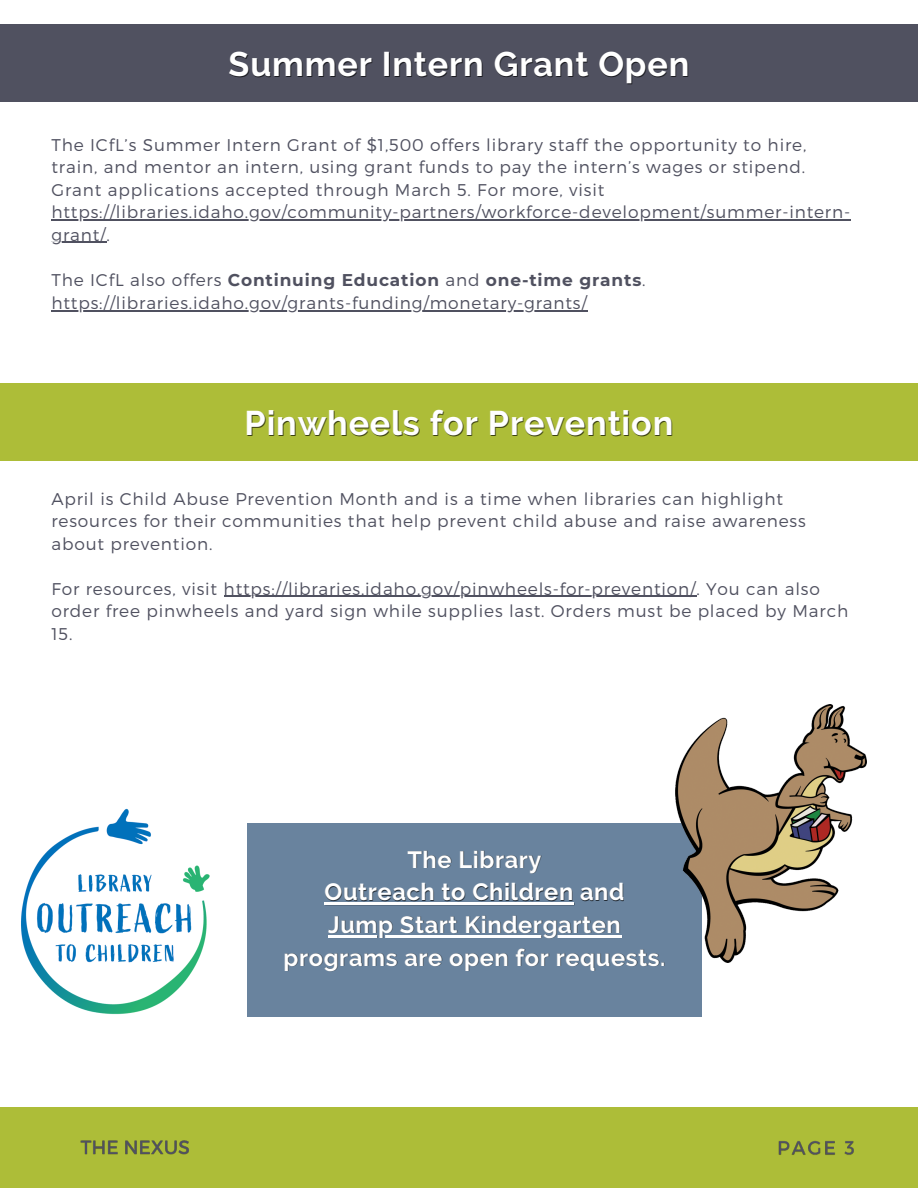
<style>
.page{position:relative;width:918px;height:1188px;background:#fff}
.page>*{position:absolute;margin:0;border:0;box-sizing:border-box;transform-origin:0 0}
.t1{font:700 34.05px "Raleway";letter-spacing:.025em;color:#fff}
.t2{font:700 23.7px/32.7px "Raleway";letter-spacing:.025em;color:#fff;text-align:center}
.t3{font:300 16.95px/22.5px "Montserrat";letter-spacing:.05em;color:#505160}
.s1{font-weight:700}
.s2{color:rgb(0 0 0/.3)}
</style>
<div class="page">
<img style="left:0;top:24px;width:918px;height:1164px">
<hr style="left:325px;top:903px;width:249px;height:2px;background:#fff">
<hr style="left:328px;top:935px;width:293px;height:2px;background:#fff">
<p class="t1" style="left:229px;top:44px;width:462px">Summer Intern Grant Open</p>
<p class="t3" style="left:51px;top:133px;width:756px;text-align:justify">The ICfL’s Summer Intern Grant of $1,500 offers library staff the opportunity to hire, train, and mentor an intern, using grant funds to pay the intern’s wages or stipend.<br>Grant applications accepted through March 5. For more, visit</p>
<h2 class="t3" style="left:51px;top:200px;width:800px">https://libraries.idaho.gov/community-partners/workforce-development/summer-intern&shy;grant/.</h2>
<p class="t3" style="left:51px;top:267px;width:596px;line-height:23.7px">The ICfL also offers <span class="s1">Continuing Education</span> and <span class="s1">one-time grants</span>. https://libraries.idaho.gov/grants-funding/monetary-grants/</p>
<p class="t1" style="left:245px;top:403px;width:430px">Pinwheels for Prevention</p>
<h1 class="t3" style="left:51px;top:487px;width:756px">April is Child Abuse Prevention Month and is a time when libraries can highlight resources for their communities that help prevent child abuse and raise awareness about prevention.</h1>
<p class="t3" style="left:51px;top:577px;width:770px">For resources, visit https://libraries.idaho.gov/pinwheels-for-prevention/. You can also</p>
<p class="t3" style="left:51px;top:599px;width:798px">order free pinwheels and yard sign while supplies last. Orders must be placed by March<br>15.</p>
<h2 class="t2" style="left:284px;top:843px;width:383px"><span class="s2">The</span> Library<br>Outreach to Children <span class="s2">and<br></span>Jump Start Kindergarten programs are open for requests.</h2>
</div>
